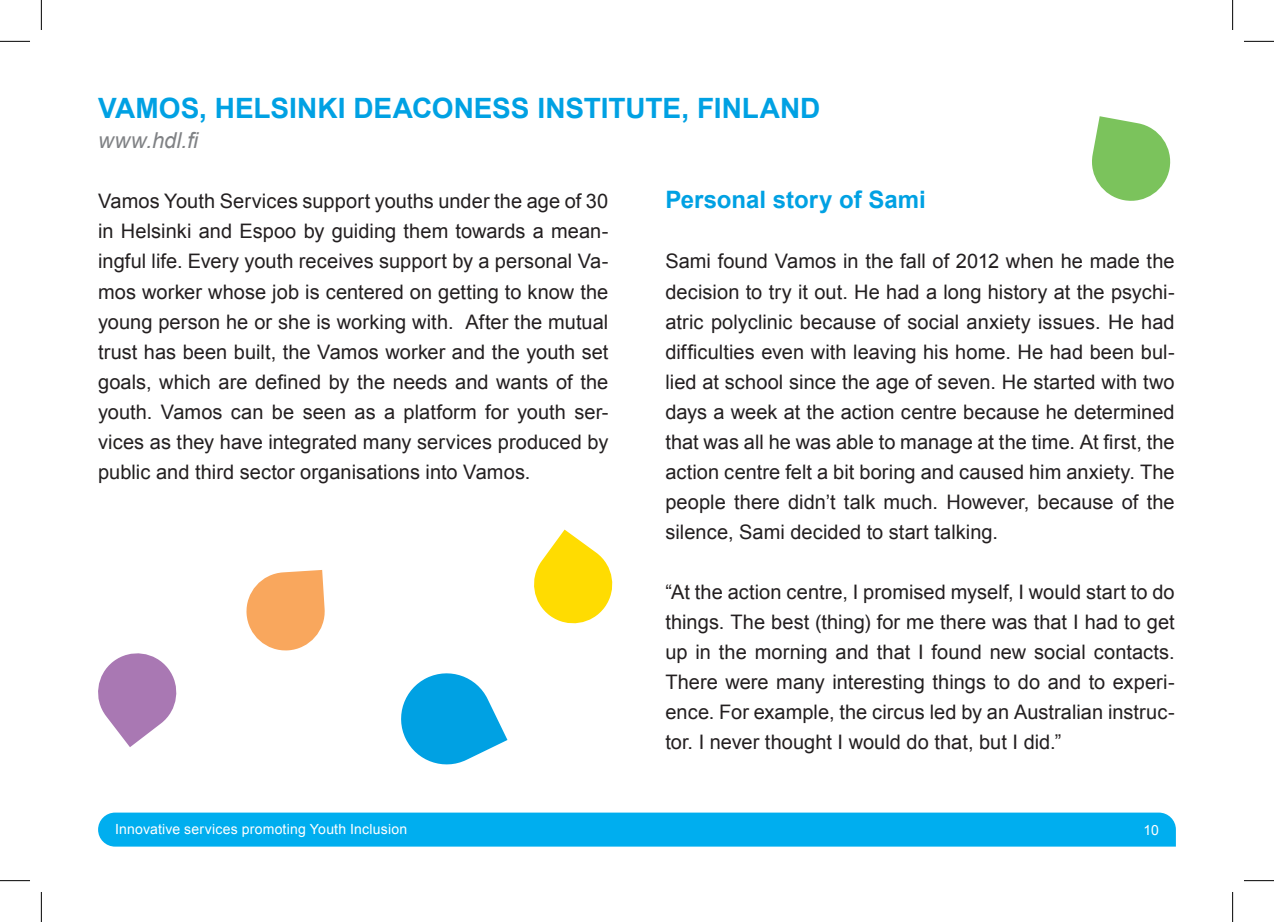
<style>
.page{position:relative;width:1274px;height:922px;background:#fff}
.page>*{position:absolute;margin:0;border:0;box-sizing:border-box;transform-origin:0 0}
.Page_Title{font:700 28px "Arial";color:#00a1e3}
.Subtitle{font:700 24px "Arial";color:#00a1e3}
.t1{font:italic 22px "Arial";letter-spacing:.015em;color:#808285}
.t2{font:20px/30px "Arial";color:#231f20;text-align:justify}
.t3{font:14px "Arial";letter-spacing:.015em;color:#fff}
</style>
<div class="page">
<div style="left:98px;top:812px;width:1077px;height:34px;background:#00aeef"></div>
<svg style="left:98px;top:653px;width:79px;height:94px"></svg>
<svg style="left:534px;top:529px;width:79px;height:95px"></svg>
<svg style="left:1092px;top:116px;width:79px;height:85px"></svg>
<svg style="left:246px;top:570px;width:79px;height:81px"></svg>
<svg style="left:401px;top:673px;width:106px;height:92px"></svg>
<hr style="left:0;top:41px;width:30px;height:1px;background:#000">
<hr style="left:1243px;top:41px;width:30px;height:1px;background:#000">
<hr style="left:0;top:880px;width:30px;height:1px;background:#000">
<hr style="left:1243px;top:880px;width:30px;height:1px;background:#000">
<hr style="left:41px;top:0;width:1px;height:30px;background:#000">
<hr style="left:41px;top:892px;width:1px;height:30px;background:#000">
<hr style="left:1232px;top:0;width:1px;height:30px;background:#000">
<hr style="left:1232px;top:892px;width:1px;height:30px;background:#000">
<p class="Page_Title" style="left:98px;top:90px;width:723px">VAMOS, HELSINKI DEACONESS INSTITUTE, FINLAND</p>
<p class="t1" style="left:98px;top:126px;width:102px">www.hdl.fi</p>
<p class="t2" style="left:98px;top:187px;width:512px">Vamos Youth Services support youths under the age of 30 in Helsinki and Espoo by guiding them towards a mean&shy;ingful life. Every youth receives support by a personal Va&shy;mos worker whose job is centered on getting to know the young person he or she is working with. After the mutual trust has been built, the Vamos worker and the youth set goals, which are defined by the needs and wants of the youth. Vamos can be seen as a platform for youth ser&shy;vices as they have integrated many services produced by public and third sector organisations into Vamos.</p>
<p class="Subtitle" style="left:665px;top:184px;width:262px">Personal story of Sami</p>
<p class="t2" style="left:665px;top:247px;width:511px">Sami found Vamos in the fall of 2012 when he made the decision to try it out. He had a long history at the psychi&shy;atric polyclinic because of social anxiety issues. He had difficulties even with leaving his home. He had been bul&shy;lied at school since the age of seven. He started with two days a week at the action centre because he determined that was all he was able to manage at the time. At first, the action centre felt a bit boring and caused him anxiety. The people there didn’t talk much. However, because of the silence, Sami decided to start talking.</p>
<p class="t2" style="left:665px;top:577px;width:511px">“At the action centre, I promised myself, I would start to do things. The best (thing) for me there was that I had to get up in the morning and that I found new social contacts.<br>There were many interesting things to do and to experi&shy;ence. For example, the circus led by an Australian instruc&shy;tor. I never thought I would do that, but I did.”</p>
<p class="t3" style="left:115px;top:820px;width:294px">Innovative services promoting Youth Inclusion</p>
<p class="t3" style="left:1143px;top:821px;width:17px">10</p>
</div>
